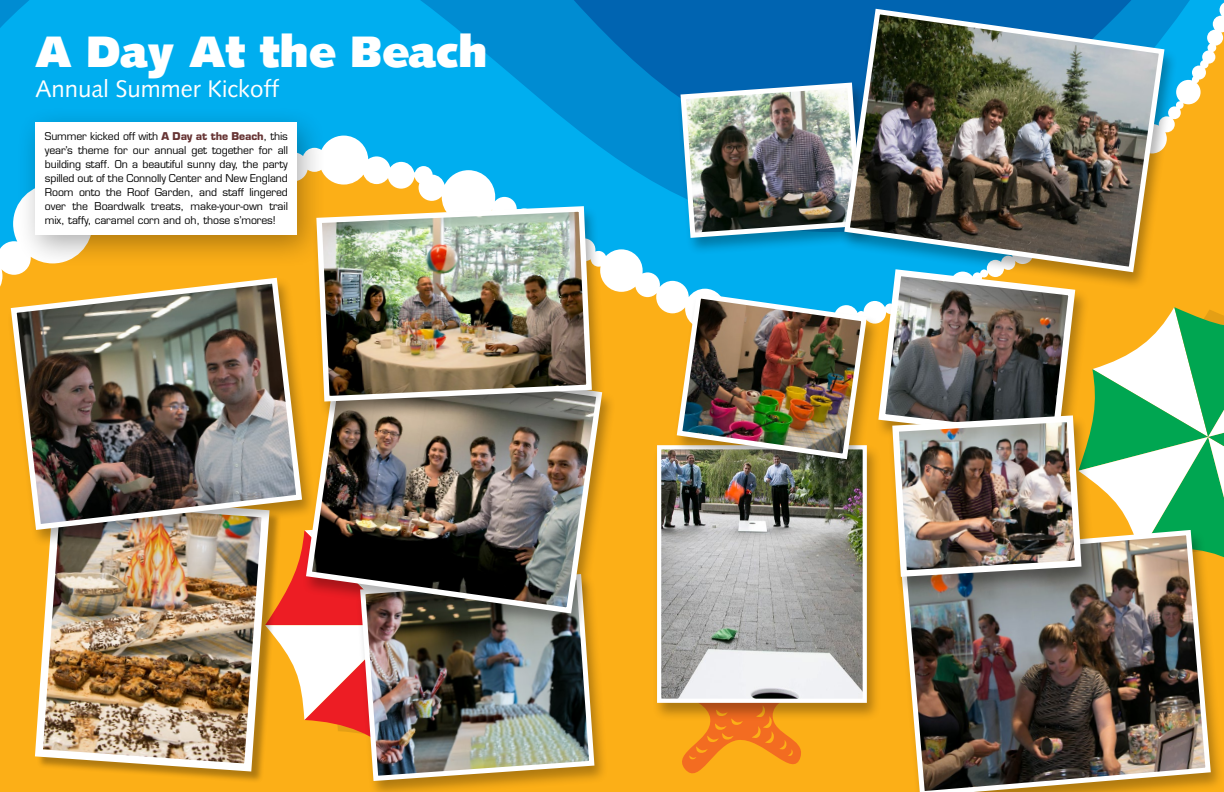
<style>
.page{position:relative;width:1224px;height:792px;background:#fff}
.page>*{position:absolute;margin:0;border:0;box-sizing:border-box;transform-origin:0 0}
.t1{font:900 44px "Syntax";color:#fff}
.t2{font:24px "Syntax";color:#fff}
.t3{font:10.5px/14px "Eurostile";letter-spacing:-.01em;color:#000;text-align:justify}
.s1{font-weight:700;color:#663434}
</style>
<div class="page">
<div style="left:0;top:336px;width:896px;height:456px;background:#fcaf17"></div>
<svg style="left:0;top:2px;width:1224px;height:334px;background:#2aa4cc"></svg>
<svg style="left:282px;top:548px;width:74px;height:213px"></svg>
<svg style="left:646px;top:609px;width:185px;height:178px;background:#faa019"></svg>
<div style="left:652px;top:444px;width:230px;height:277px;background:#000;opacity:.3"></div>
<img style="left:662px;top:450px;width:200px;height:248px">
<div style="left:657px;top:445px;width:210px;height:258px;border:4px solid #fff"></div>
<div style="left:37px;top:497px;width:245px;height:287px;background:#000;opacity:.3"></div>
<img style="left:31px;top:548px;width:243px;height:228px">
<div style="left:6px;top:277px;width:310px;height:271px;background:#000;opacity:.3"></div>
<img style="left:8px;top:275px;width:297px;height:258px">
<div style="left:676px;top:82px;width:200px;height:174px;background:#000;opacity:.3"></div>
<img style="left:678px;top:80px;width:162px;height:161px">
<div style="left:356px;top:573px;width:253px;height:219px;background:#000;opacity:.3"></div>
<img style="left:357px;top:631px;width:240px;height:153px">
<div style="left:896px;top:529px;width:328px;height:263px;background:#000;opacity:.3"></div>
<img style="left:897px;top:580px;width:317px;height:212px">
<div style="left:302px;top:354px;width:315px;height:277px;background:#000;opacity:.3"></div>
<img style="left:303px;top:352px;width:302px;height:264px">
<div style="left:888px;top:415px;width:208px;height:180px;background:#000;opacity:.3"></div>
<img style="left:674px;top:266px;width:550px;height:314px">
<div style="left:840px;top:8px;width:338px;height:282px;background:#000;opacity:.3"></div>
<img style="left:841px;top:6px;width:326px;height:269px">
<div style="left:16px;top:106px;width:311px;height:163px;background:#000;opacity:.31"></div>
<div style="left:36px;top:122px;width:261px;height:113px;background:#fff"></div>
<div style="left:312px;top:205px;width:294px;height:214px;background:#000;opacity:.3"></div>
<img style="left:314px;top:203px;width:281px;height:201px">
<h1 class="t1" style="left:35px;top:26px;width:454px">A Day At the Beach</h1>
<h2 class="t2" style="left:35px;top:75px;width:245px">Annual Summer Kickoff</h2>
<p class="t3" style="left:45px;top:129px;width:245px">Summer kicked off with <span class="s1">A Day at the Beach</span>, this year’s theme for our annual get together for all building staff. On a beautiful sunny day, the party spilled out of the Connolly Center and New England Room onto the Roof Garden, and staff lingered over the Boardwalk treats, make-your-own trail mix, taffy, caramel corn and oh, those s’mores!</p>
</div>
